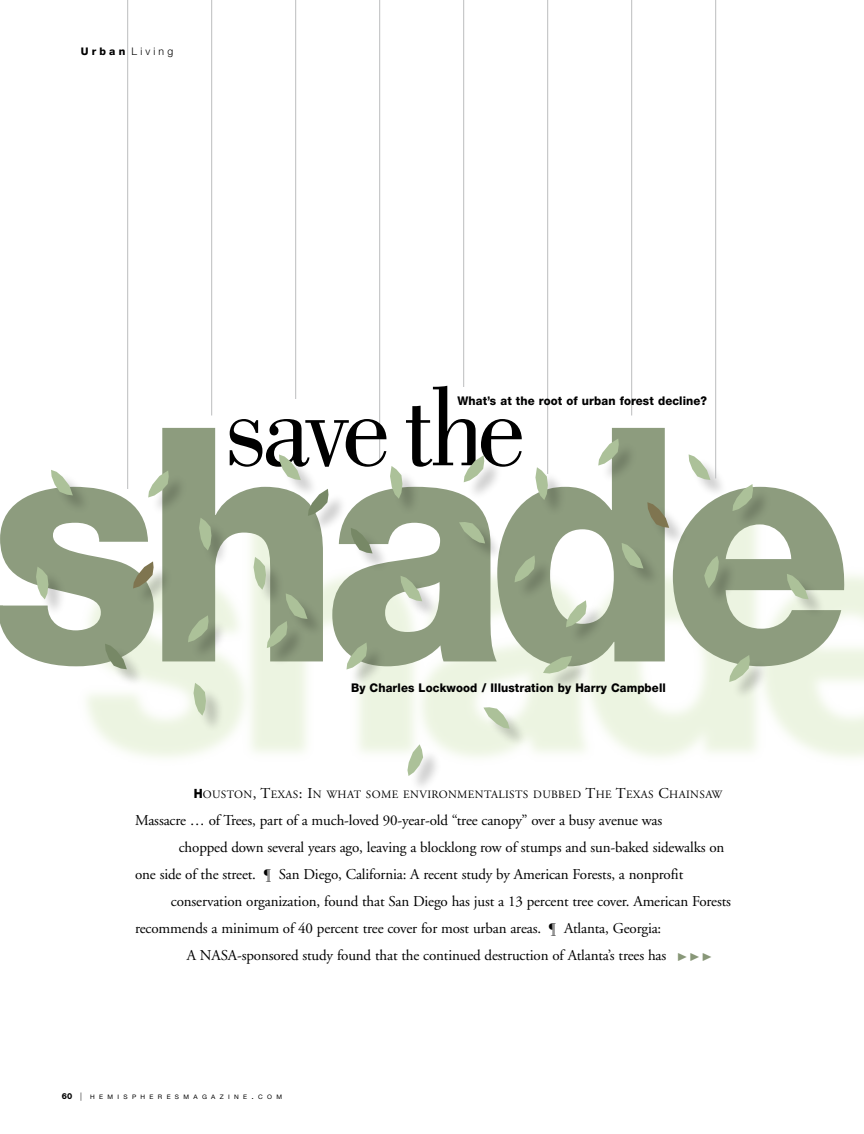
<style>
.page{position:relative;width:864px;height:1134px;background:#fff}
.page>*{position:absolute;margin:0;border:0;box-sizing:border-box;transform-origin:0 0}
.t1{font:800 327.15px "Helvetica Neue";letter-spacing:-.06em;color:#8d9c7e;scale:.95 1}
.t2{font:113.85px "Bodoni";letter-spacing:-.065em;color:#000;scale:.95 1}
.t3{font:15px "Adobe Garamond";letter-spacing:-.01em;color:#000}
.t4{font:800 12px "Helvetica Neue";letter-spacing:.01em;color:#000;scale:.95 1}
.t5{font:11.25px "Adobe Garamond";letter-spacing:.035em;color:#000}
.t6{font:300 10.5px "Helvetica Neue";letter-spacing:.3em;color:#000}
.t7{font:6.15px "Helvetica Neue";letter-spacing:.665em;color:#000;scale:1.05 1}
.s1{font-weight:800}
.s2{font-family:"Helvetica Neue";font-weight:800;font-size:12.75px}
.s3{font-size:15px}
.s4{font-family:"New Hemi Gothic"}
.s5{font-weight:800;font-size:8.25px}
.s6{font-weight:300;font-size:8.25px}
.s7{font-size:8.25px}
</style>
<div class="page">
<hr style="left:379px;top:0;width:1px;height:462px;background:#bcbdbf">
<hr style="left:211px;top:0;width:1px;height:415px;background:#bcbdbf">
<div style="left:76px;top:506px;width:788px;height:262px;background:#d6e8bd;opacity:.45"></div>
<div style="left:623px;top:545px;width:40px;height:43px;background:#000;opacity:.2"></div>
<svg style="left:622px;top:543px;width:22px;height:25px"></svg>
<div style="left:705px;top:558px;width:34px;height:49px;background:#000;opacity:.2"></div>
<svg style="left:704px;top:556px;width:15px;height:32px"></svg>
<div style="left:200px;top:520px;width:32px;height:49px;background:#000;opacity:.2"></div>
<svg style="left:199px;top:518px;width:13px;height:32px"></svg>
<div style="left:134px;top:564px;width:39px;height:44px;background:#000;opacity:.2"></div>
<svg style="left:133px;top:561px;width:21px;height:28px"></svg>
<div style="left:516px;top:558px;width:39px;height:43px;background:#000;opacity:.2"></div>
<svg style="left:515px;top:555px;width:20px;height:27px"></svg>
<div style="left:402px;top:578px;width:40px;height:43px;background:#000;opacity:.2"></div>
<svg style="left:400px;top:576px;width:22px;height:25px"></svg>
<div style="left:536px;top:470px;width:32px;height:49px;background:#000;opacity:.2"></div>
<svg style="left:535px;top:467px;width:13px;height:33px"></svg>
<div style="left:649px;top:504px;width:39px;height:43px;background:#000;opacity:.2"></div>
<svg style="left:647px;top:502px;width:22px;height:26px"></svg>
<div style="left:600px;top:441px;width:38px;height:44px;background:#000;opacity:.2"></div>
<svg style="left:598px;top:438px;width:21px;height:28px"></svg>
<div style="left:391px;top:468px;width:32px;height:49px;background:#000;opacity:.2"></div>
<svg style="left:390px;top:466px;width:12px;height:33px"></svg>
<div style="left:352px;top:530px;width:40px;height:43px;background:#000;opacity:.2"></div>
<svg style="left:351px;top:528px;width:22px;height:25px"></svg>
<div style="left:150px;top:473px;width:38px;height:44px;background:#000;opacity:.2"></div>
<svg style="left:148px;top:470px;width:21px;height:28px"></svg>
<div style="left:462px;top:523px;width:42px;height:40px;background:#000;opacity:.2"></div>
<svg style="left:459px;top:522px;width:26px;height:21px"></svg>
<div style="left:690px;top:456px;width:40px;height:44px;background:#000;opacity:.2"></div>
<svg style="left:689px;top:454px;width:21px;height:26px"></svg>
<div style="left:734px;top:486px;width:39px;height:44px;background:#000;opacity:.2"></div>
<svg style="left:732px;top:484px;width:21px;height:27px"></svg>
<div style="left:348px;top:645px;width:39px;height:44px;background:#000;opacity:.2"></div>
<svg style="left:346px;top:642px;width:21px;height:28px"></svg>
<div style="left:287px;top:595px;width:40px;height:44px;background:#000;opacity:.2"></div>
<div style="left:189px;top:618px;width:39px;height:43px;background:#000;opacity:.2"></div>
<svg style="left:188px;top:615px;width:21px;height:27px"></svg>
<div style="left:567px;top:603px;width:39px;height:43px;background:#000;opacity:.2"></div>
<svg style="left:566px;top:600px;width:21px;height:27px"></svg>
<div style="left:731px;top:657px;width:38px;height:44px;background:#000;opacity:.2"></div>
<svg style="left:729px;top:655px;width:21px;height:27px"></svg>
<div style="left:545px;top:657px;width:46px;height:37px;background:#000;opacity:.2"></div>
<svg style="left:543px;top:656px;width:29px;height:18px"></svg>
<div style="left:788px;top:576px;width:40px;height:43px;background:#000;opacity:.2"></div>
<svg style="left:787px;top:574px;width:22px;height:25px"></svg>
<div style="left:37px;top:569px;width:32px;height:49px;background:#000;opacity:.2"></div>
<svg style="left:36px;top:567px;width:12px;height:32px"></svg>
<div style="left:106px;top:646px;width:40px;height:43px;background:#000;opacity:.2"></div>
<svg style="left:105px;top:644px;width:22px;height:25px"></svg>
<div style="left:486px;top:708px;width:43px;height:40px;background:#000;opacity:.2"></div>
<svg style="left:483px;top:707px;width:27px;height:22px"></svg>
<div style="left:52px;top:472px;width:40px;height:43px;background:#000;opacity:.2"></div>
<svg style="left:51px;top:470px;width:22px;height:25px"></svg>
<div style="left:280px;top:457px;width:40px;height:43px;background:#000;opacity:.2"></div>
<svg style="left:279px;top:454px;width:22px;height:26px"></svg>
<div style="left:268px;top:623px;width:39px;height:44px;background:#000;opacity:.2"></div>
<svg style="left:254px;top:557px;width:54px;height:91px;background:#dee7d2"></svg>
<div style="left:194px;top:685px;width:32px;height:49px;background:#000;opacity:.2"></div>
<svg style="left:194px;top:683px;width:12px;height:33px"></svg>
<hr style="left:127px;top:0;width:1px;height:489px;background:#bcbdbf">
<hr style="left:295px;top:0;width:1px;height:399px;background:#bcbdbf">
<hr style="left:463px;top:0;width:1px;height:387px;background:#bcbdbf">
<hr style="left:547px;top:0;width:1px;height:474px;background:#bcbdbf">
<hr style="left:631px;top:0;width:1px;height:415px;background:#bcbdbf">
<hr style="left:715px;top:0;width:1px;height:478px;background:#bcbdbf">
<div style="left:408px;top:747px;width:35px;height:48px;background:#000;opacity:.2"></div>
<svg style="left:407px;top:744px;width:16px;height:32px"></svg>
<div style="left:465px;top:458px;width:39px;height:43px;background:#000;opacity:.2"></div>
<svg style="left:464px;top:455px;width:20px;height:27px"></svg>
<div style="left:309px;top:491px;width:39px;height:44px;background:#000;opacity:.2"></div>
<svg style="left:308px;top:489px;width:20px;height:27px"></svg>
<p class="t6" style="left:81px;top:45px;width:94px"><span class="s1">Urban</span> Living</p>
<h2 class="t2" style="left:225px;top:364px;width:318px">save the</h2>
<p class="t4" style="left:458px;top:394px;width:264px">What’s at the root of urban forest decline?</p>
<h1 class="t1" style="left:-11px;top:350px;width:911px">shade</h1>
<p class="t4" style="left:351px;top:681px;width:333px">By Charles Lockwood / Illustration by Harry Campbell</p>
<p class="t5" style="left:194px;top:789px;width:530px"><span class="s2">H</span>ouston<span class="s3">, T</span>exas<span class="s3">: I</span>n what some environmentalists dubbed <span class="s3">T</span>he <span class="s3">T</span>exas <span class="s3">C</span>hainsaw</p>
<p class="t3" style="left:135px;top:813px;width:529px">Massacre … of Trees, part of a much-loved 90-year-old “tree canopy” over a busy avenue was</p>
<p class="t3" style="left:179px;top:840px;width:547px">chopped down several years ago, leaving a blocklong row of stumps and sun-baked sidewalks on</p>
<p class="t3" style="left:135px;top:867px;width:550px">one side of the street. <span class="s4">¶</span> San Diego, California: A recent study by American Forests, a nonprofit</p>
<p class="t3" style="left:171px;top:894px;width:562px">conservation organization, found that San Diego has just a 13 percent tree cover. American Forests</p>
<p class="t3" style="left:135px;top:921px;width:528px">recommends a minimum of 40 percent tree cover for most urban areas. <span class="s4">¶</span> Atlanta, Georgia:</p>
<p class="t3" style="left:187px;top:948px;width:481px">A NASA-sponsored study found that the continued destruction of Atlanta’s trees has</p>
<p class="t7" style="left:62px;top:1093px;width:211px"><span class="s5">60</span> <span class="s6">|</span> HEMISPHERESMAGAZINE<span class="s7">.</span>COM</p>
</div>
